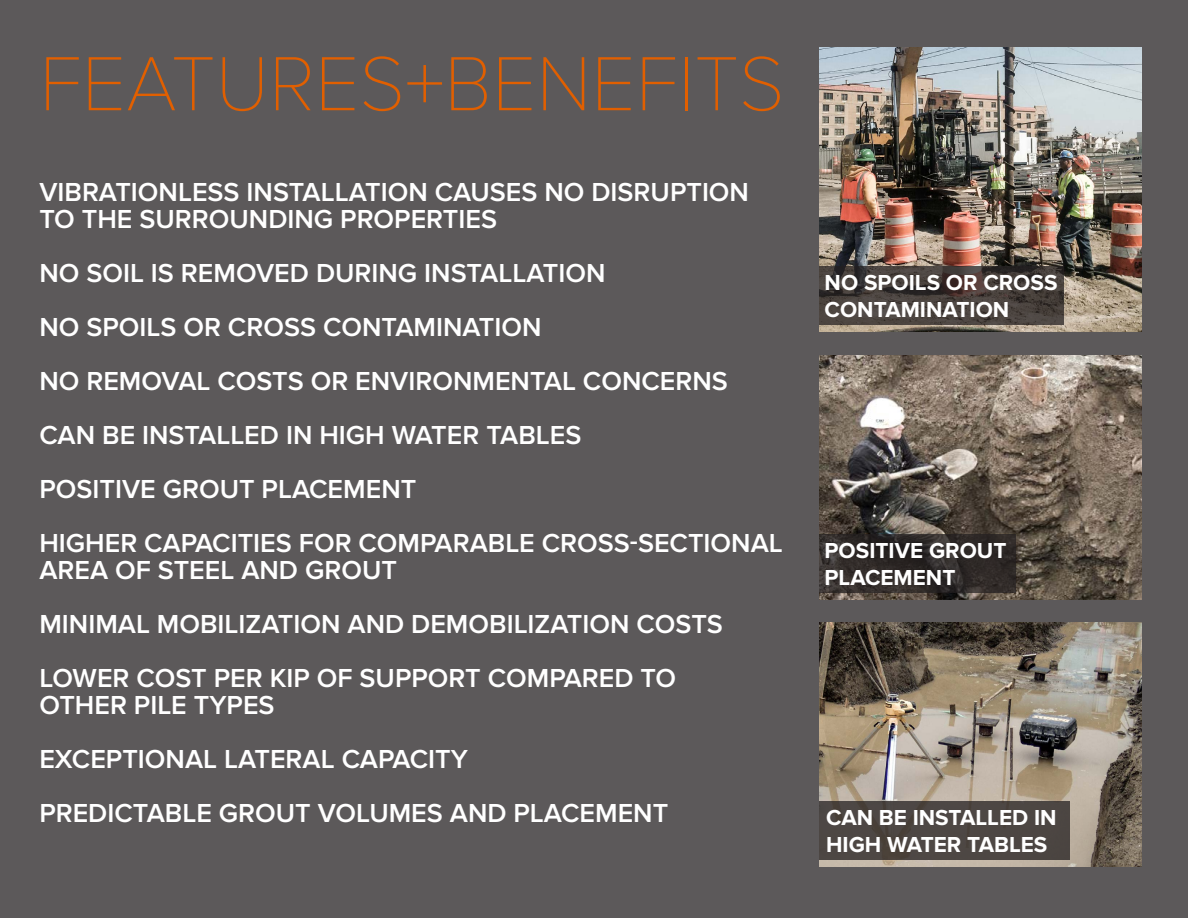
<style>
.page{position:relative;width:1188px;height:918px;background:#5c595a}
.page>*{position:absolute;margin:0;border:0;box-sizing:border-box;transform-origin:0 0}
.t1{font:100 79.5px "Proxima Nova T";color:#e15f00}
.t2{font:600 27px "Proxima Nova";color:#fff}
.t3{font:700 22.5px/27px "Proxima Nova";color:#fff}
</style>
<div class="page">
<img style="left:819px;top:47px;width:323px;height:285px">
<img style="left:819px;top:356px;width:323px;height:244px">
<img style="left:819px;top:622px;width:323px;height:245px">
<svg style="left:819px;top:534px;width:197px;height:58px;background:#302b29"></svg>
<svg style="left:819px;top:266px;width:245px;height:58px;background:#443d39"></svg>
<div style="left:819px;top:801px;width:251px;height:59px;background:#4d4743"></div>
<p class="t1" style="left:39px;top:38px;width:747px">FEATURES+BENEFITS</p>
<p class="t2" style="left:39px;top:177px;width:711px">VIBRATIONLESS INSTALLATION CAUSES NO DISRUPTION</p>
<p class="t2" style="left:39px;top:204px;width:459px">TO THE SURROUNDING PROPERTIES</p>
<p class="t2" style="left:39px;top:258px;width:568px">NO SOIL IS REMOVED DURING INSTALLATION</p>
<p class="t2" style="left:39px;top:312px;width:504px">NO SPOILS OR CROSS CONTAMINATION</p>
<p class="t2" style="left:39px;top:366px;width:690px">NO REMOVAL COSTS OR ENVIRONMENTAL CONCERNS</p>
<p class="t2" style="left:39px;top:420px;width:544px">CAN BE INSTALLED IN HIGH WATER TABLES</p>
<p class="t2" style="left:39px;top:474px;width:378px">POSITIVE GROUT PLACEMENT</p>
<p class="t2" style="left:39px;top:528px;width:745px">HIGHER CAPACITIES FOR COMPARABLE CROSS-SECTIONAL</p>
<p class="t2" style="left:39px;top:555px;width:359px">AREA OF STEEL AND GROUT</p>
<p class="t2" style="left:39px;top:609px;width:685px">MINIMAL MOBILIZATION AND DEMOBILIZATION COSTS</p>
<p class="t2" style="left:39px;top:663px;width:638px">LOWER COST PER KIP OF SUPPORT COMPARED TO</p>
<p class="t2" style="left:39px;top:690px;width:237px">OTHER PILE TYPES</p>
<p class="t2" style="left:39px;top:744px;width:430px">EXCEPTIONAL LATERAL CAPACITY</p>
<p class="t2" style="left:39px;top:798px;width:630px">PREDICTABLE GROUT VOLUMES AND PLACEMENT</p>
<p class="t3" style="left:825px;top:269px;width:234px">NO SPOILS OR CROSS</p>
<p class="t3" style="left:825px;top:296px;width:186px">CONTAMINATION</p>
<p class="t3" style="left:825px;top:537px;width:183px">POSITIVE GROUT</p>
<p class="t3" style="left:825px;top:564px;width:132px">PLACEMENT</p>
<p class="t3" style="left:826px;top:804px;width:232px">CAN BE INSTALLED IN<br>HIGH WATER TABLES</p>
</div>
